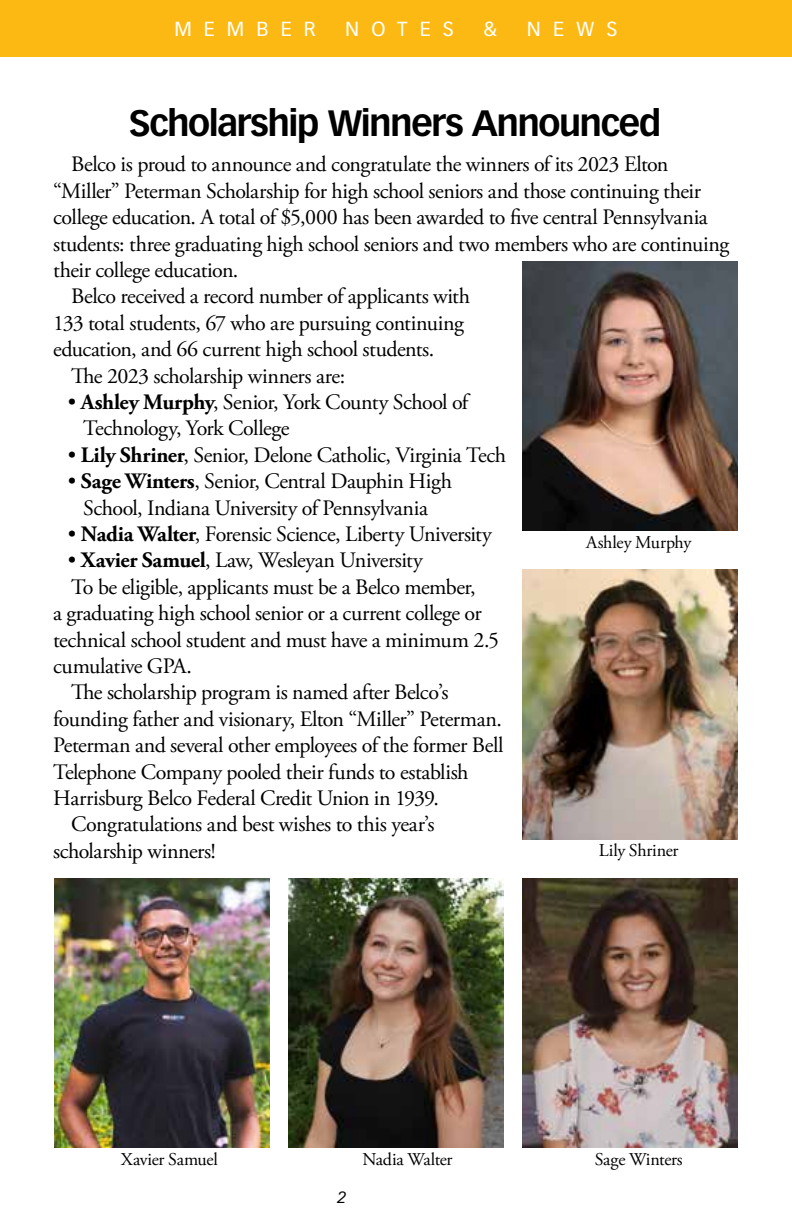
<style>
.page{position:relative;width:792px;height:1224px;background:#fff}
.page>*{position:absolute;margin:0;border:0;box-sizing:border-box;transform-origin:0 0}
.t1{font:700 36px "Vectora LT Pro";letter-spacing:-.04em;color:#000}
.t2{font:22px/26.4px "Adobe Garamond Pro";letter-spacing:-.02em;color:#000}
.t3{font:20px "Vectora LT Pro";letter-spacing:.605em;color:#fff}
.t4{font:18px "Adobe Garamond Pro";letter-spacing:-.015em;color:#000}
.t5{font:italic 16px "Vectora LT Pro";color:#000}
.s1{font-weight:700}
</style>
<div class="page">
<div style="left:0;top:0;width:792px;height:56px;background:#fdb913"></div>
<img style="left:522px;top:261px;width:216px;height:270px">
<img style="left:522px;top:570px;width:216px;height:269px">
<img style="left:522px;top:878px;width:216px;height:270px">
<img style="left:288px;top:878px;width:216px;height:270px">
<img style="left:54px;top:878px;width:216px;height:270px">
<p class="t3" style="left:174px;top:17px;width:143px">MEMBER</p>
<p class="t3" style="left:345px;top:17px;width:110px">NOTES</p>
<p class="t3" style="left:484px;top:17px;width:15px">&amp;</p>
<p class="t3" style="left:527px;top:17px;width:92px">NEWS</p>
<h1 class="t1" style="left:129px;top:101px;width:534px">Scholarship Winners Announced</h1>
<p class="t2" style="left:71px;top:152px;width:599px">Belco is proud to announce and congratulate the winners of its 2023 Elton</p>
<p class="t2" style="left:53px;top:178px;width:650px">“Miller” Peterman Scholarship for high school seniors and those continuing their</p>
<p class="t2" style="left:53px;top:205px;width:656px">college education. A total of $5,000 has been awarded to five central Pennsylvania</p>
<p class="t2" style="left:53px;top:231px;width:678px">students: three graduating high school seniors and two members who are continuing</p>
<p class="t2" style="left:53px;top:258px;width:187px">their college education.</p>
<p class="t2" style="left:71px;top:284px;width:401px">Belco received a record number of applicants with</p>
<p class="t2" style="left:53px;top:310px;width:412px">133 total students, 67 who are pursuing continuing</p>
<p class="t2" style="left:53px;top:337px;width:383px">education, and 66 current high school students.</p>
<p class="t2" style="left:71px;top:363px;width:276px">The 2023 scholarship winners are:</p>
<p class="t2" style="left:83px;top:390px;width:387px;text-indent:-15px">• <span class="s1">Ashley Murphy</span>, Senior, York County School of<br>Technology, York College</p>
<p class="t2" style="left:68px;top:442px;width:440px">• <span class="s1">Lily Shriner</span>, Senior, Delone Catholic, Virginia Tech</p>
<p class="t2" style="left:68px;top:469px;width:386px;text-align:center">• <span class="s1">Sage Winters</span>, Senior, Central Dauphin High<br>School, Indiana University of Pennsylvania</p>
<p class="t2" style="left:68px;top:522px;width:425px">• <span class="s1">Nadia Walter</span>, Forensic Science, Liberty University</p>
<p class="t2" style="left:68px;top:548px;width:356px">• <span class="s1">Xavier Samuel</span>, Law, Wesleyan University</p>
<p class="t2" style="left:71px;top:574px;width:406px">To be eligible, applicants must be a Belco member,</p>
<p class="t2" style="left:53px;top:601px;width:430px">a graduating high school senior or a current college or</p>
<p class="t2" style="left:53px;top:627px;width:448px">technical school student and must have a minimum 2.5</p>
<p class="t2" style="left:53px;top:654px;width:141px">cumulative GPA.</p>
<p class="t2" style="left:71px;top:680px;width:379px">The scholarship program is named after Belco’s</p>
<p class="t2" style="left:53px;top:706px;width:450px">founding father and visionary, Elton “Miller” Peterman.</p>
<p class="t2" style="left:53px;top:733px;width:452px">Peterman and several other employees of the former Bell</p>
<p class="t2" style="left:53px;top:759px;width:417px">Telephone Company pooled their funds to establish</p>
<p class="t2" style="left:53px;top:786px;width:388px">Harrisburg Belco Federal Credit Union in 1939.</p>
<p class="t2" style="left:71px;top:812px;width:365px">Congratulations and best wishes to this year’s</p>
<p class="t2" style="left:53px;top:838px;width:164px">scholarship winners!</p>
<p class="t4" style="left:586px;top:531px;width:107px">Ashley Murphy</p>
<p class="t4" style="left:599px;top:840px;width:81px">Lily Shriner</p>
<p class="t4" style="left:121px;top:1149px;width:98px">Xavier Samuel</p>
<p class="t4" style="left:362px;top:1149px;width:92px">Nadia Walter</p>
<p class="t4" style="left:595px;top:1149px;width:90px">Sage Winters</p>
<p class="t5" style="left:338px;top:1188px;width:10px">2</p>
</div>
